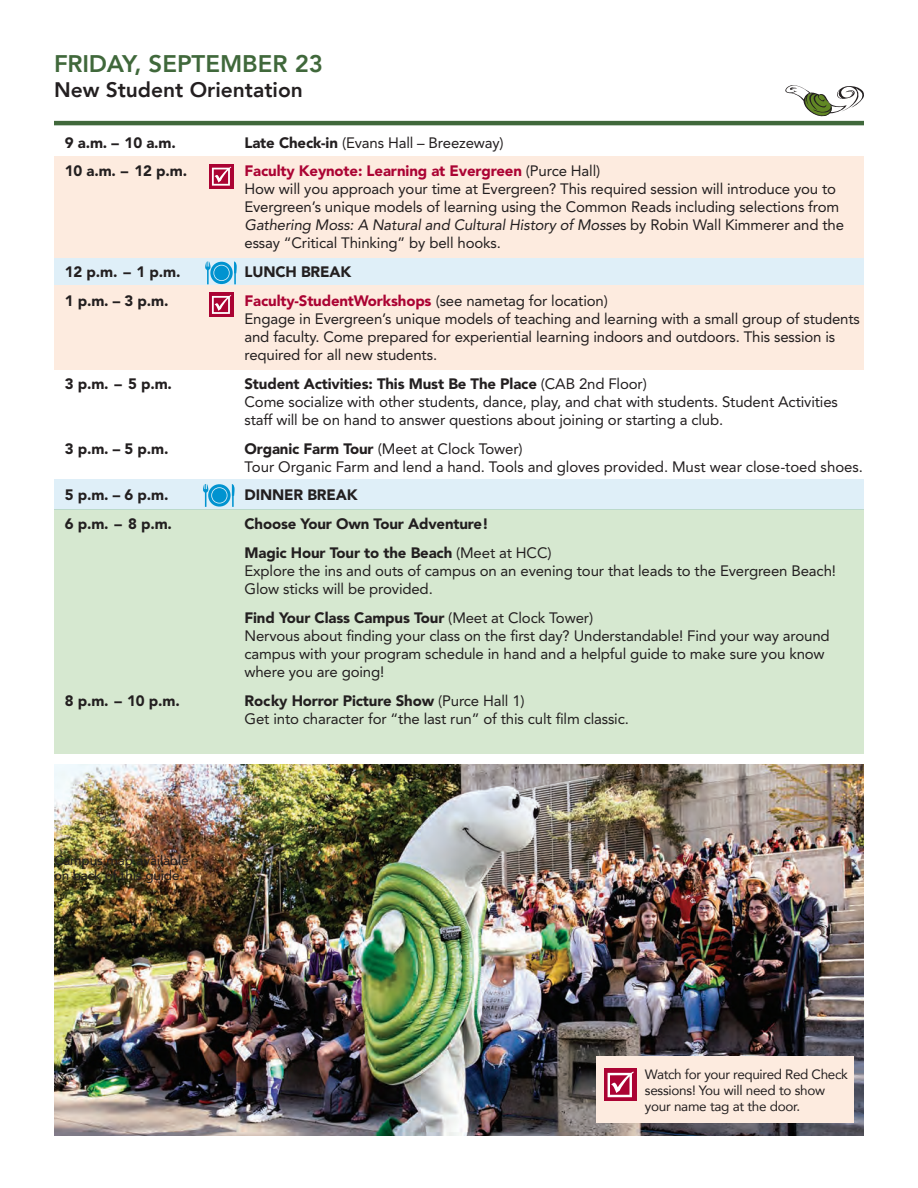
<style>
.page{position:relative;width:918px;height:1188px;background:#fff}
.page>*{position:absolute;margin:0;border:0;box-sizing:border-box;transform-origin:0 0}
.t1{font:800 24px "Avenir";color:#40683b}
.t2{font:800 21px "Avenir";color:#231f20}
.t3{font:15px/18px "Avenir LT Std";letter-spacing:-.01em;color:#231f20}
.t4{font:900 15px/28.8px "Avenir LT Std";letter-spacing:-.01em;color:#231f20}
.t5{font:13.5px "Avenir";letter-spacing:-.02em;color:#231f20}
.BasicBody_MIT{font:500 13.5px "Avenir";letter-spacing:-.01em;color:#231f20}
.s1{font-weight:900}
.s2{font-weight:900;color:#ab0333}
.s3{font-style:italic}
.s4{font-weight:400}
</style>
<div class="page">
<img style="left:54px;top:765px;width:810px;height:371px">
<div style="left:54px;top:255px;width:810px;height:30px;background:#dfeff8"></div>
<svg style="left:785px;top:85px;width:79px;height:32px"></svg>
<hr style="left:54px;top:121px;width:810px;height:4px;background:#40683b">
<div style="left:54px;top:285px;width:810px;height:85px;background:#fdebdf"></div>
<div style="left:54px;top:480px;width:810px;height:30px;background:#dfeff8"></div>
<div style="left:54px;top:156px;width:810px;height:101px;background:#fdebdf"></div>
<div style="left:54px;top:510px;width:810px;height:244px;background:#d6e8d0"></div>
<svg style="left:203px;top:484px;width:32px;height:23px"></svg>
<div style="left:210px;top:164px;width:24px;height:24px;background:#ab0333"></div>
<svg style="left:212px;top:167px;width:19px;height:19px"></svg>
<div style="left:596px;top:1056px;width:257px;height:67px;background:#fdebdf"></div>
<svg style="left:604px;top:1068px;width:33px;height:33px"></svg>
<svg style="left:608px;top:1072px;width:26px;height:25px"></svg>
<div style="left:210px;top:292px;width:24px;height:24px;background:#ab0333"></div>
<svg style="left:212px;top:295px;width:19px;height:19px"></svg>
<svg style="left:205px;top:261px;width:32px;height:23px"></svg>
<h1 class="t1" style="left:54px;top:45px;width:271px">FRIDAY, SEPTEMBER 23</h1>
<h2 class="t2" style="left:54px;top:74px;width:250px">New Student Orientation</h2>
<p class="t4" style="left:65px;top:128px;width:113px">9 a.m. – 10 a.m.</p>
<p class="t3" style="left:244px;top:133px;width:261px"><span class="s1">Late Check-in</span> (Evans Hall – Breezeway)</p>
<p class="t4" style="left:65px;top:157px;width:124px">10 a.m. – 12 p.m.</p>
<p class="t3" style="left:244px;top:162px;width:601px"><span class="s2">Faculty Keynote: Learning at Evergreen</span> (Purce Hall)<br>How will you approach your time at Evergreen? This required session will introduce you to Evergreen’s unique models of learning using the Common Reads including selections from <span class="s3">Gathering Moss: A Natural and Cultural History of Mosse</span>s by Robin Wall Kimmerer and the essay “Critical Thinking” by bell hooks.</p>
<p class="t4" style="left:65px;top:257px;width:117px">12 p.m. – 1 p.m.</p>
<p class="t4" style="left:244px;top:257px;width:108px">LUNCH BREAK</p>
<p class="t4" style="left:65px;top:286px;width:105px">1 p.m. – 3 p.m.</p>
<p class="t3" style="left:244px;top:292px;width:617px"><span class="s2">Faculty-StudentWorkshops</span> (see nametag for location)<br>Engage in Evergreen’s unique models of teaching and learning with a small group of students and faculty. Come prepared for experiential learning indoors and outdoors. This session is required for all new students.</p>
<p class="t4" style="left:65px;top:369px;width:109px">3 p.m. – 5 p.m.</p>
<p class="t3" style="left:244px;top:375px;width:595px"><span class="s1">Student Activities: This Must Be The Place</span> (CAB 2nd Floor)<br>Come socialize with other students, dance, play, and chat with students. Student Activities staff will be on hand to answer questions about joining or starting a club.</p>
<p class="t4" style="left:65px;top:434px;width:105px">3 p.m. – 5 p.m.</p>
<p class="t3" style="left:244px;top:439px;width:620px"><span class="s1">Organic Farm Tour</span> (Meet at Clock Tower)<br>Tour Organic Farm and lend a hand. Tools and gloves provided. Must wear close-toed shoes.</p>
<p class="t4" style="left:65px;top:481px;width:105px">5 p.m. – 6 p.m.</p>
<p class="t4" style="left:244px;top:481px;width:115px">DINNER BREAK</p>
<p class="t4" style="left:65px;top:509px;width:109px">6 p.m. – 8 p.m.</p>
<p class="t4" style="left:244px;top:509px;width:309px">Choose Your Own Tour Adventure!<br>Magic Hour Tour to the Beach <span class="s4">(Meet at HCC)</span></p>
<p class="t3" style="left:244px;top:562px;width:593px">Explore the ins and outs of campus on an evening tour that leads to the Evergreen Beach!<br>Glow sticks will be provided.</p>
<p class="t3" style="left:244px;top:609px;width:587px"><span class="s1">Find Your Class Campus Tour</span> (Meet at Clock Tower)<br>Nervous about finding your class on the first day? Understandable! Find your way around campus with your program schedule in hand and a helpful guide to make sure you know where you are going!</p>
<p class="t4" style="left:65px;top:686px;width:117px">8 p.m. – 10 p.m.</p>
<p class="t3" style="left:244px;top:691px;width:386px"><span class="s1">Rocky Horror Picture Show</span> (Purce Hall 1)<br>Get into character for “the last run” of this cult film classic.</p>
<p class="BasicBody_MIT" style="left:54px;top:848px;width:136px">Campus map available</p>
<p class="BasicBody_MIT" style="left:54px;top:863px;width:131px">on back of this guide.</p>
<p class="t5" style="left:645px;top:1063px;width:205px">Watch for your required Red Check</p>
<p class="t5" style="left:645px;top:1079px;width:182px">sessions! You will need to show</p>
<p class="t5" style="left:645px;top:1095px;width:157px">your name tag at the door.</p>
</div>
